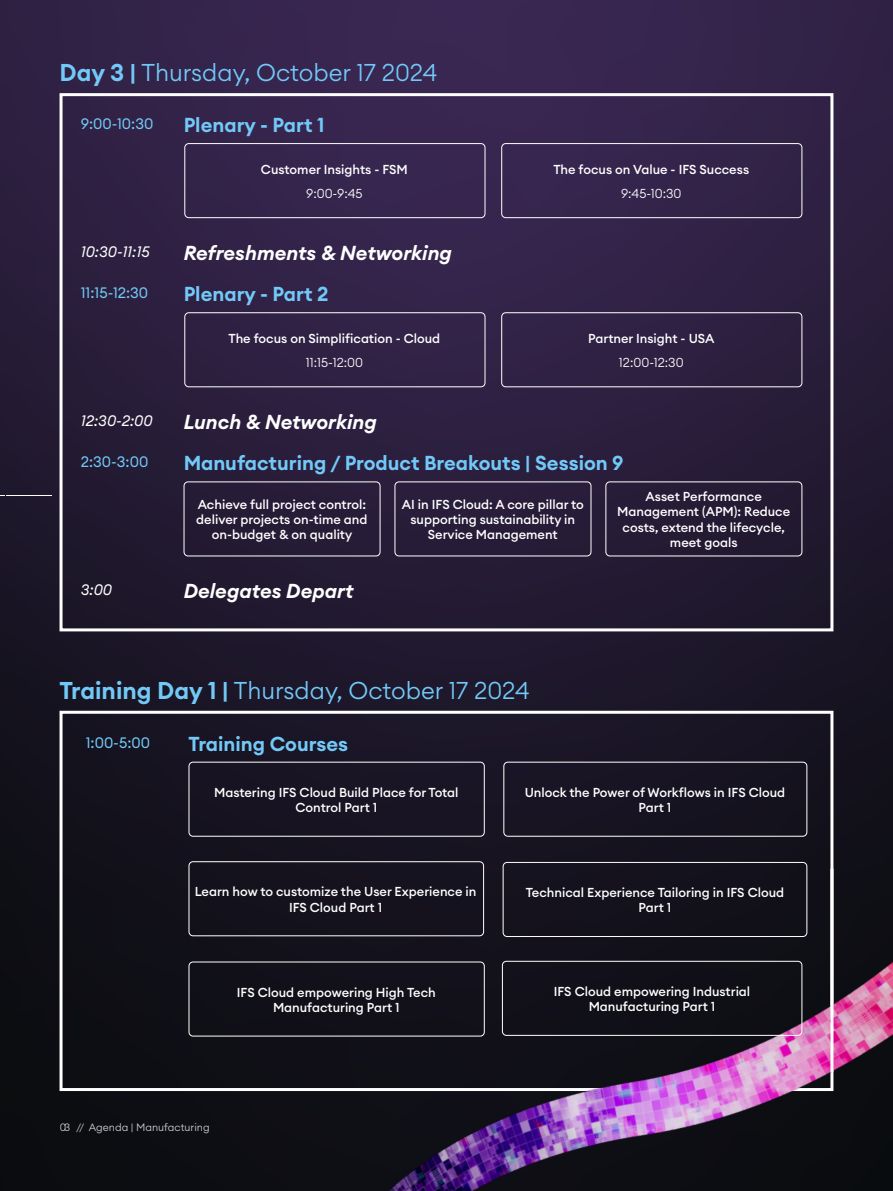
<style>
.page{position:relative;width:893px;height:1191px;background:#fff}
.page>*{position:absolute;margin:0;border:0;box-sizing:border-box;transform-origin:0 0}
.t1{font:300 24px "Euclid Circular A";color:#72c9f8}
.t2{font:600 19.95px "Euclid Circular A";color:#72c9f8}
.t3{font:italic 600 19.95px "Euclid Circular A";color:#fff}
.t4{font:15px "Euclid Circular A";color:#72c9f8}
.t5{font:italic 15px "Euclid Circular A";color:#fff}
.t6{font:500 12.75px/15.3px "Euclid Circular A";color:#fff;text-align:center}
.t7{font:300 12.75px "Euclid Circular A";color:#fff}
.t8{font:300 10.5px "Euclid Circular A";color:#fff}
.s1{font-weight:600}
</style>
<div class="page">
<div style="left:0;top:0;width:893px;height:1191px;background:linear-gradient(to bottom,#35234d,#0d1210)"></div>
<div style="left:64px;top:959px;width:136px;height:128px;background:#0e0e15"></div>
<img style="left:64px;top:342px;width:765px;height:285px">
<div style="left:60px;top:93px;width:773px;height:538px;border:3px solid #fff"></div>
<img style="left:200px;top:652px;width:693px;height:539px">
<div style="left:184px;top:143px;width:301px;height:75px;border:1px solid #fff;border-radius:4px"></div>
<div style="left:501px;top:143px;width:301px;height:75px;border:1px solid #fff;border-radius:4px"></div>
<hr style="left:830px;top:868px;width:3px;height:203px;background:#fff">
<div style="left:184px;top:312px;width:301px;height:75px;border:1px solid #fff;border-radius:4px"></div>
<div style="left:501px;top:312px;width:301px;height:75px;border:1px solid #fff;border-radius:4px"></div>
<div style="left:184px;top:481px;width:196px;height:75px;border:1px solid #fff;border-radius:4px"></div>
<div style="left:395px;top:481px;width:196px;height:75px;border:1px solid #fff;border-radius:4px"></div>
<div style="left:605px;top:481px;width:197px;height:75px;border:1px solid #fff;border-radius:4px"></div>
<div style="left:189px;top:762px;width:296px;height:74px;border:1px solid #fff;border-radius:4px"></div>
<div style="left:189px;top:861px;width:295px;height:75px;border:1px solid #fff;border-radius:4px"></div>
<div style="left:502px;top:961px;width:300px;height:74px;border:1px solid #fff;border-radius:4px"></div>
<div style="left:503px;top:762px;width:304px;height:74px;border:1px solid #fff;border-radius:4px"></div>
<div style="left:503px;top:862px;width:304px;height:75px;border:1px solid #fff;border-radius:4px"></div>
<div style="left:189px;top:961px;width:296px;height:75px;border:1px solid #fff;border-radius:4px"></div>
<h1 class="t1" style="left:60px;top:57px;width:379px"><span class="s1">Day 3 |</span> Thursday, October 17 2024</h1>
<p class="t4" style="left:81px;top:114px;width:74px">9:00-10:30</p>
<h2 class="t2" style="left:184px;top:112px;width:142px">Plenary - Part 1</h2>
<p class="t6" style="left:261px;top:162px;width:148px">Customer Insights - FSM</p>
<p class="t7" style="left:306px;top:185px;width:58px">9:00-9:45</p>
<p class="t5" style="left:81px;top:242px;width:70px">10:30-11:15</p>
<h2 class="t3" style="left:184px;top:240px;width:270px">Refreshments &amp; Networking</h2>
<p class="t4" style="left:81px;top:283px;width:69px">11:15-12:30</p>
<h2 class="t2" style="left:184px;top:281px;width:146px">Plenary - Part 2</h2>
<p class="t6" style="left:229px;top:331px;width:213px">The focus on Simplification - Cloud</p>
<p class="t7" style="left:306px;top:354px;width:59px">11:15-12:00</p>
<p class="t5" style="left:81px;top:411px;width:74px">12:30-2:00</p>
<h2 class="t3" style="left:184px;top:409px;width:195px">Lunch &amp; Networking</h2>
<p class="t6" style="left:553px;top:162px;width:197px">The focus on Value - IFS Success</p>
<p class="t7" style="left:621px;top:185px;width:62px">9:45-10:30</p>
<p class="t6" style="left:588px;top:331px;width:128px">Partner Insight - USA</p>
<p class="t7" style="left:619px;top:354px;width:66px">12:00-12:30</p>
<p class="t4" style="left:81px;top:452px;width:69px">2:30-3:00</p>
<h2 class="t2" style="left:184px;top:450px;width:441px">Manufacturing / Product Breakouts | Session 9</h2>
<p class="t6" style="left:196px;top:496px;width:173px">Achieve full project control: deliver projects on-time and on-budget &amp; on quality</p>
<p class="t6" style="left:402px;top:496px;width:183px">AI in IFS Cloud: A core pillar to supporting sustainability in<br>Service Management</p>
<p class="t6" style="left:617px;top:489px;width:175px">Asset Performance<br>Management (APM): Reduce costs, extend the lifecycle, meet goals</p>
<p class="t5" style="left:81px;top:580px;width:33px">3:00</p>
<h2 class="t3" style="left:184px;top:578px;width:171px">Delegates Depart</h2>
<h1 class="t1" style="left:60px;top:675px;width:472px"><span class="s1">Training Day 1 |</span> Thursday, October 17 2024</h1>
<p class="t4" style="left:86px;top:732px;width:66px">1:00-5:00</p>
<h2 class="t2" style="left:189px;top:730px;width:161px">Training Courses</h2>
<p class="t6" style="left:214px;top:784px;width:246px">Mastering IFS Cloud Build Place for Total<br>Control Part 1</p>
<p class="t6" style="left:195px;top:884px;width:283px">Learn how to customize the User Experience in<br>IFS Cloud Part 1</p>
<p class="t6" style="left:237px;top:984px;width:200px">IFS Cloud empowering High Tech<br>Manufacturing Part 1</p>
<p class="t8" style="left:60px;top:1120px;width:152px">03 // Agenda | Manufacturing</p>
<p class="t6" style="left:525px;top:784px;width:262px">Unlock the Power of Workflows in IFS Cloud<br>Part 1</p>
<p class="t6" style="left:526px;top:884px;width:260px">Technical Experience Tailoring in IFS Cloud<br>Part 1</p>
<p class="t6" style="left:554px;top:983px;width:198px">IFS Cloud empowering Industrial<br>Manufacturing Part 1</p>
</div>
